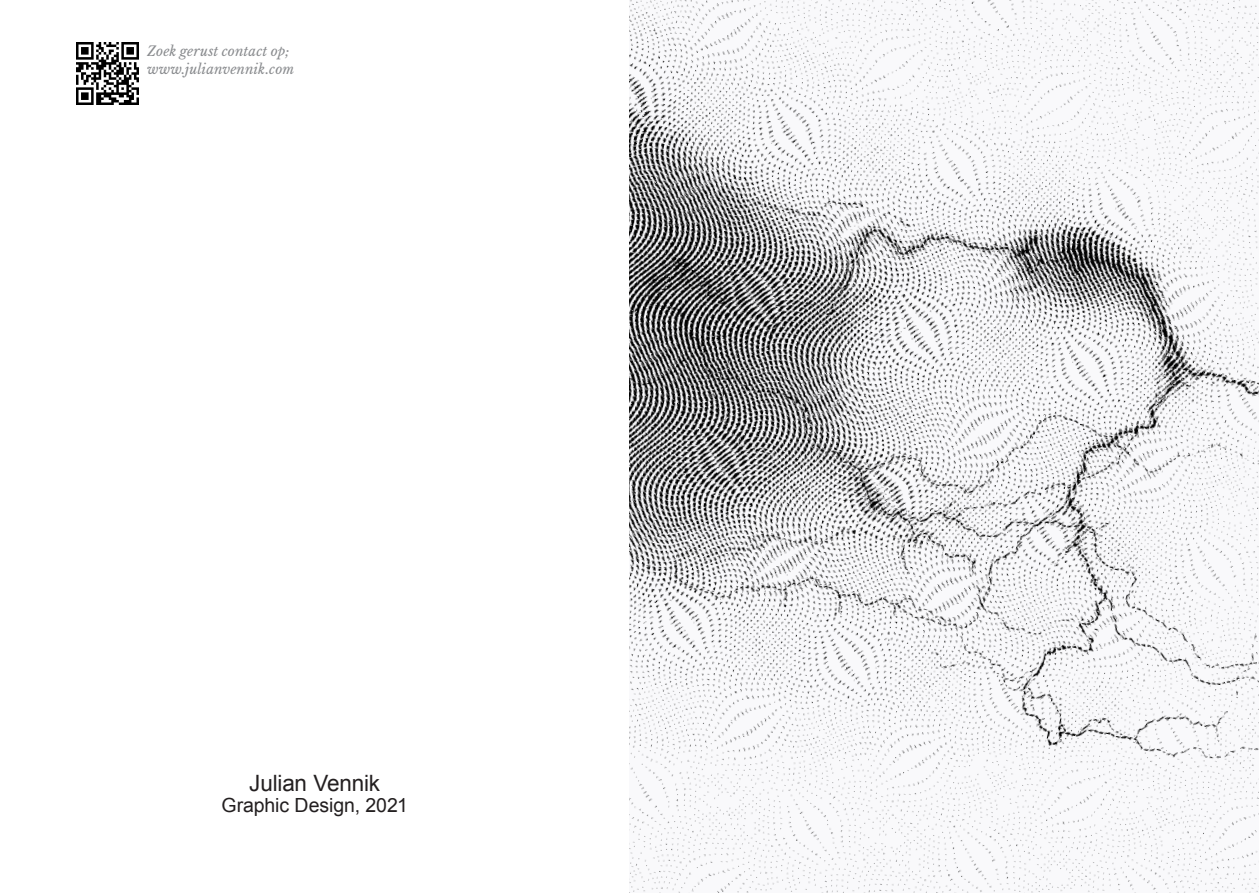
<style>
.page{position:relative;width:1259px;height:893px;background:#fff}
.page>*{position:absolute;margin:0;border:0;box-sizing:border-box;transform-origin:0 0}
.t1{font:22.5px "Arial";letter-spacing:-.01em;color:#231f20}
.t2{font:19.5px "Arial";letter-spacing:-.005em;color:#231f20}
.VOETNOTEN{font:italic 13.5px "Libre Baskerville";letter-spacing:.005em;color:#8a8c8f}
</style>
<div class="page">
<img style="left:77px;top:43px;width:62px;height:62px">
<img style="left:629px;top:0;width:630px;height:893px">
<p class="VOETNOTEN" style="left:147px;top:43px;width:144px">Zoek gerust contact op;</p>
<p class="VOETNOTEN" style="left:147px;top:61px;width:149px">www.julianvennik.com</p>
<p class="t1" style="left:249px;top:768px;width:132px">Julian Vennik</p>
<p class="t2" style="left:221px;top:792px;width:188px">Graphic Design, 2021</p>
</div>
